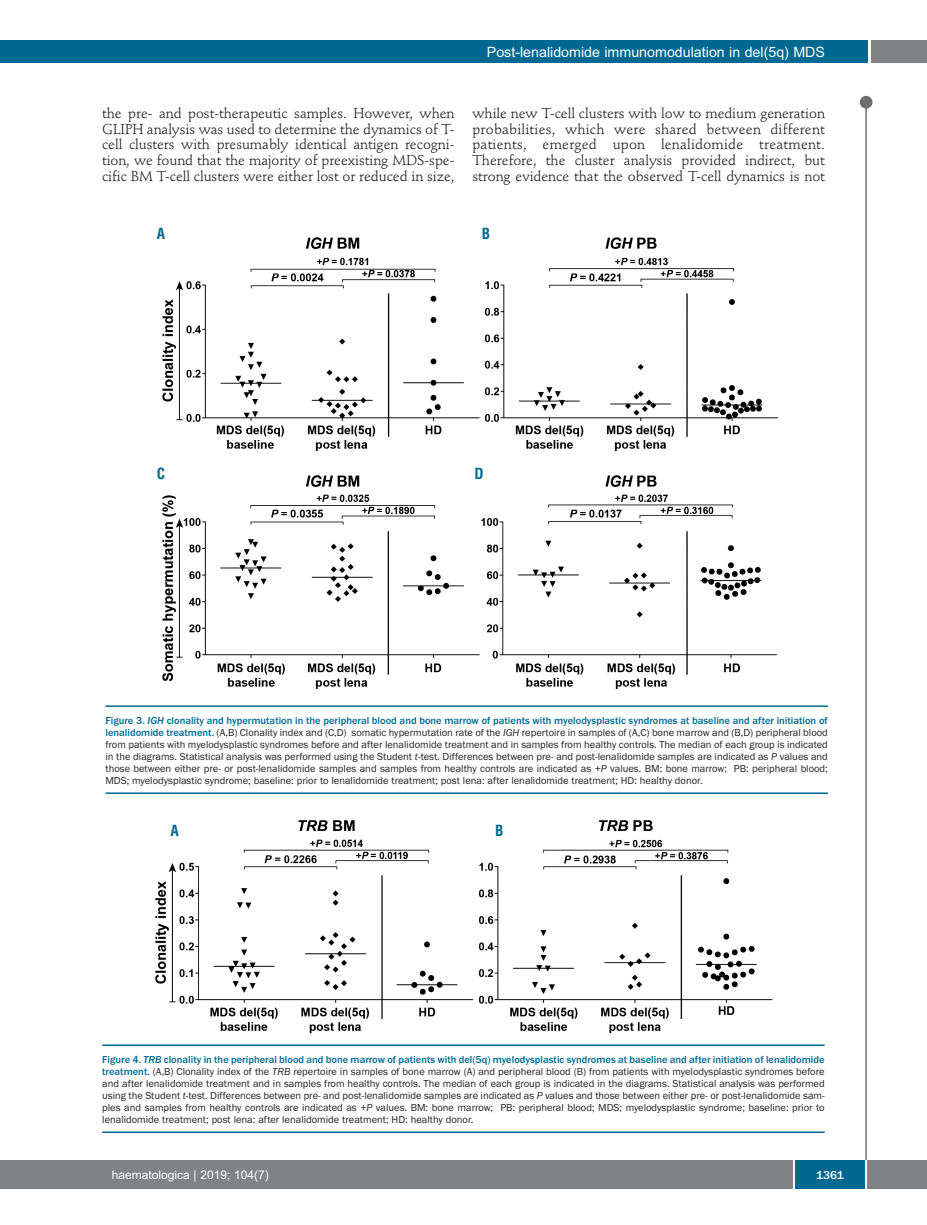
<style>
.page{position:relative;width:927px;height:1225px;background:#fff}
.page>*{position:absolute;margin:0;border:0;box-sizing:border-box;transform-origin:0 0}
.t1{font:700 condensed 15px "Helvetica";color:#006991}
.t2{font:14.25px/15.9px "Stempel Schneidler";letter-spacing:-.005em;color:#231f20;text-align:justify}
.t3{font:14.25px "Arial";color:#fff}
.t4{font:12px "Arial";color:#fff}
.t5{font:500 12px "Franklin Gothic";color:#fff}
.t6{font:10.5px/12px "Franklin Gothic";color:#231f20;text-align:justify}
.s1{font-weight:500;color:#006991}
.s2{font-weight:500;font-style:italic;color:#006991}
.s3{font-style:italic}
</style>
<div class="page">
<div style="left:860px;top:96px;width:12px;height:13px;background:#6c6d70;border-radius:50%"></div>
<hr style="left:865px;top:98px;width:2px;height:1062px;background:#6c6d70">
<div style="left:871px;top:40px;width:56px;height:22px;background:#808285"></div>
<div style="left:18px;top:40px;width:849px;height:22px;background:#006991"></div>
<div style="left:17px;top:1160px;width:910px;height:28px;background:#808285"></div>
<div style="left:795px;top:1160px;width:70px;height:28px;background:#006991"></div>
<hr style="left:793px;top:1160px;width:2px;height:28px;background:#fff">
<hr style="left:865px;top:1160px;width:2px;height:28px;background:#fff">
<div style="left:0;top:40px;width:19px;height:22px;background:#006991"></div>
<div style="left:0;top:1160px;width:18px;height:28px;background:#808285"></div>
<img style="left:155px;top:820px;width:618px;height:214px">
<hr style="left:102px;top:1044px;width:723px;height:2px;background:#006991">
<hr style="left:102px;top:1131px;width:723px;height:2px;background:#006991">
<img style="left:162px;top:237px;width:616px;height:452px">
<hr style="left:105px;top:705px;width:723px;height:2px;background:#006991">
<hr style="left:105px;top:792px;width:723px;height:2px;background:#006991">
<h2 class="t3" style="left:487px;top:44px;width:340px">Post-lenalidomide immunomodulation in del(5q) MDS</h2>
<p class="t2" style="left:102px;top:106px;width:354px">the pre- and post-therapeutic samples. However, when GLIPH analysis was used to determine the dynamics of T&shy;cell clusters with presumably identical antigen recogni&shy;tion, we found that the majority of preexisting MDS-spe&shy;cific BM T-cell clusters were either lost or reduced in size,</p>
<p class="t2" style="left:472px;top:106px;width:354px">while new T-cell clusters with low to medium generation probabilities, which were shared between different patients, emerged upon lenalidomide treatment.<br>Therefore, the cluster analysis provided indirect, but strong evidence that the observed T-cell dynamics is not</p>
<h1 class="t1" style="left:157px;top:225px;width:10px">A</h1>
<h1 class="t1" style="left:482px;top:225px;width:10px">B</h1>
<h1 class="t1" style="left:157px;top:465px;width:10px">C</h1>
<h1 class="t1" style="left:474px;top:465px;width:11px">D</h1>
<p class="t6" style="left:105px;top:714px;width:724px"><span class="s1">Figure 3.</span> <span class="s2">IGH</span> <span class="s1">clonality and hypermutation in the peripheral blood and bone marrow of patients with myelodysplastic syndromes at baseline and after initiation of lenalidomide treatment.</span> (A,B) Clonality index and (C,D) somatic hypermutation rate of the <span class="s3">IGH</span> repertoire in samples of (A,C) bone marrow and (B,D) peripheral blood from patients with myelodysplastic syndromes before and after lenalidomide treatment and in samples from healthy controls. The median of each group is indicated in the diagrams. Statistical analysis was performed using the Student <span class="s3">t</span>-test. Differences between pre- and post-lenalidomide samples are indicated as <span class="s3">P</span> values and those between either pre- or post-lenalidomide samples and samples from healthy controls are indicated as +<span class="s3">P</span> values. BM: bone marrow; PB: peripheral blood; MDS; myelodysplastic syndrome; baseline: prior to lenalidomide treatment; post lena: after lenalidomide treatment; HD: healthy donor.</p>
<h1 class="t1" style="left:170px;top:822px;width:10px">A</h1>
<h1 class="t1" style="left:495px;top:822px;width:10px">B</h1>
<p class="t6" style="left:102px;top:1053px;width:724px"><span class="s1">Figure 4.</span> <span class="s2">TRB</span> <span class="s1">clonality in the peripheral blood and bone marrow of patients with del(5q) myelodysplastic syndromes at baseline and after initiation of lenalidomide treatment.</span> (A,B) Clonality index of the <span class="s3">TRB</span> repertoire in samples of bone marrow (A) and peripheral blood (B) from patients with myelodysplastic syndromes before and after lenalidomide treatment and in samples from healthy controls. The median of each group is indicated in the diagrams. Statistical analysis was performed using the Student <span class="s3">t</span>-test. Differences between pre- and post-lenalidomide samples are indicated as <span class="s3">P</span> values and those between either pre- or post-lenalidomide sam&shy;ples and samples from healthy controls are indicated as +<span class="s3">P</span> values. BM: bone marrow; PB: peripheral blood; MDS; myelodysplastic syndrome; baseline: prior to lenalidomide treatment; post lena: after lenalidomide treatment; HD: healthy donor.</p>
<p class="t4" style="left:112px;top:1167px;width:158px">haematologica | 2019; 104(7)</p>
<p class="t5" style="left:816px;top:1167px;width:29px">1361</p>
</div>
